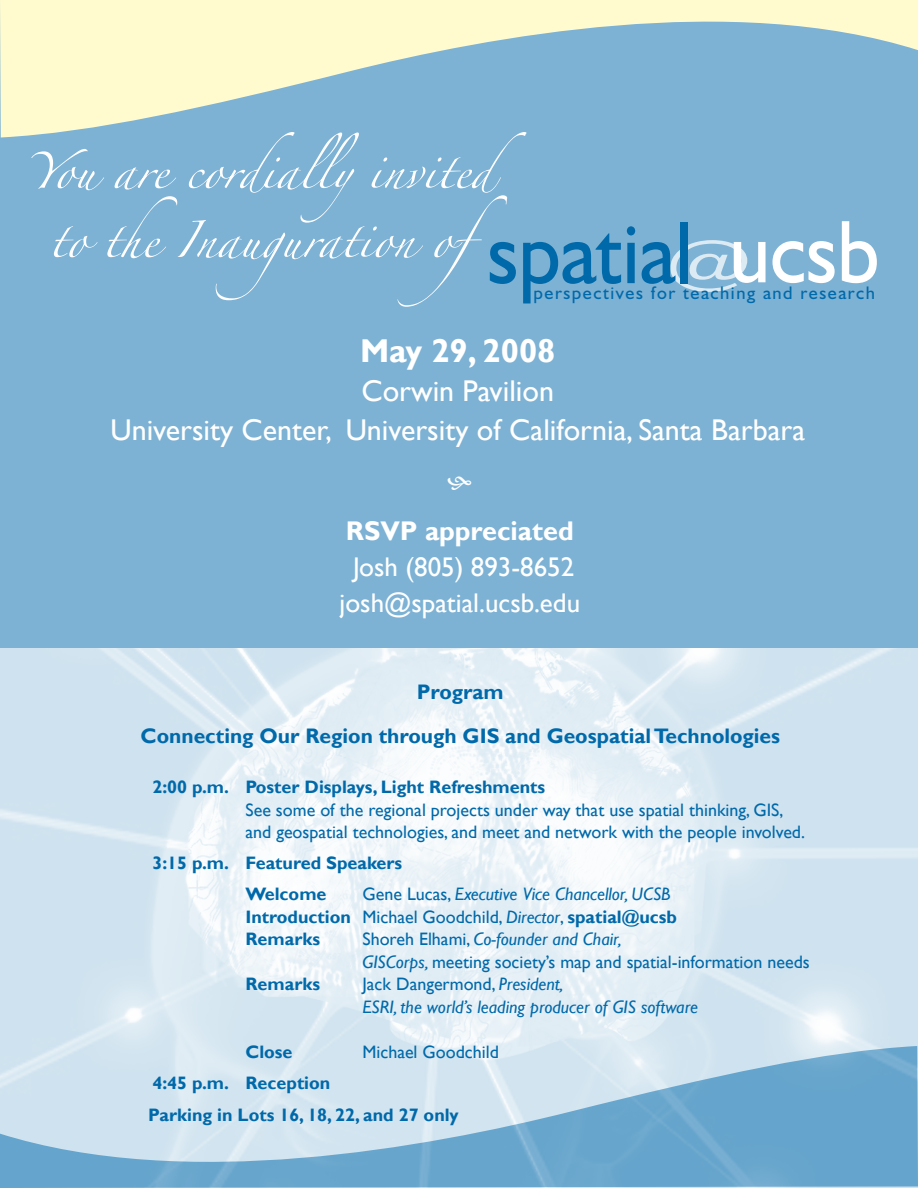
<style>
.page{position:relative;width:918px;height:1188px;background:#fff}
.page>*{position:absolute;margin:0;border:0;box-sizing:border-box;transform-origin:0 0}
.t1{font:89.55px "Humanist 521 BT";color:#0069aa;scale:.91 1}
.t2{font:89.55px "Humanist 521 BT";color:#fff;scale:.91 1}
.t3{font:700 33px "Gill Sans";color:#fff}
.t4{font:30px/39px "Gill Sans";color:#fff;text-align:center}
.t5{font:27px/36px "Gill Sans";color:#fff;text-align:center}
.t6{font:700 27px "Gill Sans";color:#fff}
.t7{font:700 21px "Gill Sans";color:#0069aa}
.t8{font:18.3px "Humanist 521 BT";letter-spacing:.085em;color:#0069aa}
.t9{font:18px/22.5px "Gill Sans";color:#0069aa}
.t10{font:italic 18px/22.5px "Gill Sans";color:#0069aa}
.t11{font:700 18px/31.2px "Gill Sans";color:#0069aa}
.s1{font-size:60.3px;color:#dbeaf3}
.s2{font-style:normal}
.s3{font-weight:700;font-style:normal}
.s4{font-style:italic}
</style>
<div class="page">
<img style="left:0;top:648px;width:917px;height:540px">
<div style="left:0;top:0;width:918px;height:648px;background:#7db2d4"></div>
<svg style="left:0;top:0;width:918px;height:137px"></svg>
<svg style="left:31px;top:132px;width:495px;height:67px"></svg>
<svg style="left:54px;top:195px;width:453px;height:112px"></svg>
<h1 class="t2" style="left:666px;top:197px;width:236px"><span class="s1">@</span>ucsb</h1>
<h1 class="t1" style="left:488px;top:197px;width:227px">spatial</h1>
<p class="t8" style="left:533px;top:281px;width:343px">perspectives for teaching and research</p>
<h2 class="t3" style="left:360px;top:331px;width:197px">May 29, 2008</h2>
<h3 class="t4" style="left:110px;top:372px;width:696px">Corwin Pavilion<br>University Center, University of California, Santa Barbara</h3>
<h3 class="t6" style="left:346px;top:515px;width:229px">RSVP appreciated</h3>
<h3 class="t5" style="left:339px;top:550px;width:242px">Josh (805) 893-8652 josh@spatial.ucsb.edu</h3>
<p class="t7" style="left:417px;top:679px;width:88px">Program</p>
<p class="t7" style="left:141px;top:723px;width:641px">Connecting Our Region through GIS and Geospatial Technologies</p>
<p class="t11" style="left:152px;top:772px;width:394px">2:00 p.m. Poster Displays, Light Refreshments</p>
<p class="t9" style="left:245px;top:799px;width:561px">See some of the regional projects under way that use spatial thinking, GIS, and geospatial technologies, and meet and network with the people involved.</p>
<p class="t11" style="left:245px;top:848px;width:158px;text-indent:-93px">3:15 p.m. Featured Speakers<br>Welcome</p>
<p class="t10" style="left:245px;top:883px;width:433px;text-indent:117px"><span class="s2">Gene Lucas,</span> Executive Vice Chancellor, UCSB<br><span class="s3">Introduction</span> <span class="s2">Michael Goodchild,</span> Director<span class="s2">,</span> <span class="s3">spatial@ucsb<br>Remarks</span></p>
<p class="t9" style="left:362px;top:928px;width:449px">Shoreh Elhami, <span class="s4">Co-founder and Chair,<br>GISCorps,</span> meeting society’s map and spatial-information needs</p>
<p class="t11" style="left:245px;top:969px;width:76px">Remarks</p>
<p class="t10" style="left:362px;top:973px;width:337px"><span class="s2">Jack Dangermond,</span> President,<br>ESRI, the world’s leading producer of GIS software</p>
<p class="t11" style="left:245px;top:1037px;width:49px">Close</p>
<p class="t9" style="left:362px;top:1041px;width:138px">Michael Goodchild</p>
<p class="t11" style="left:148px;top:1067px;width:312px;line-height:32.2px">4:45 p.m. Reception<br>Parking in Lots 16, 18, 22, and 27 only</p>
</div>
